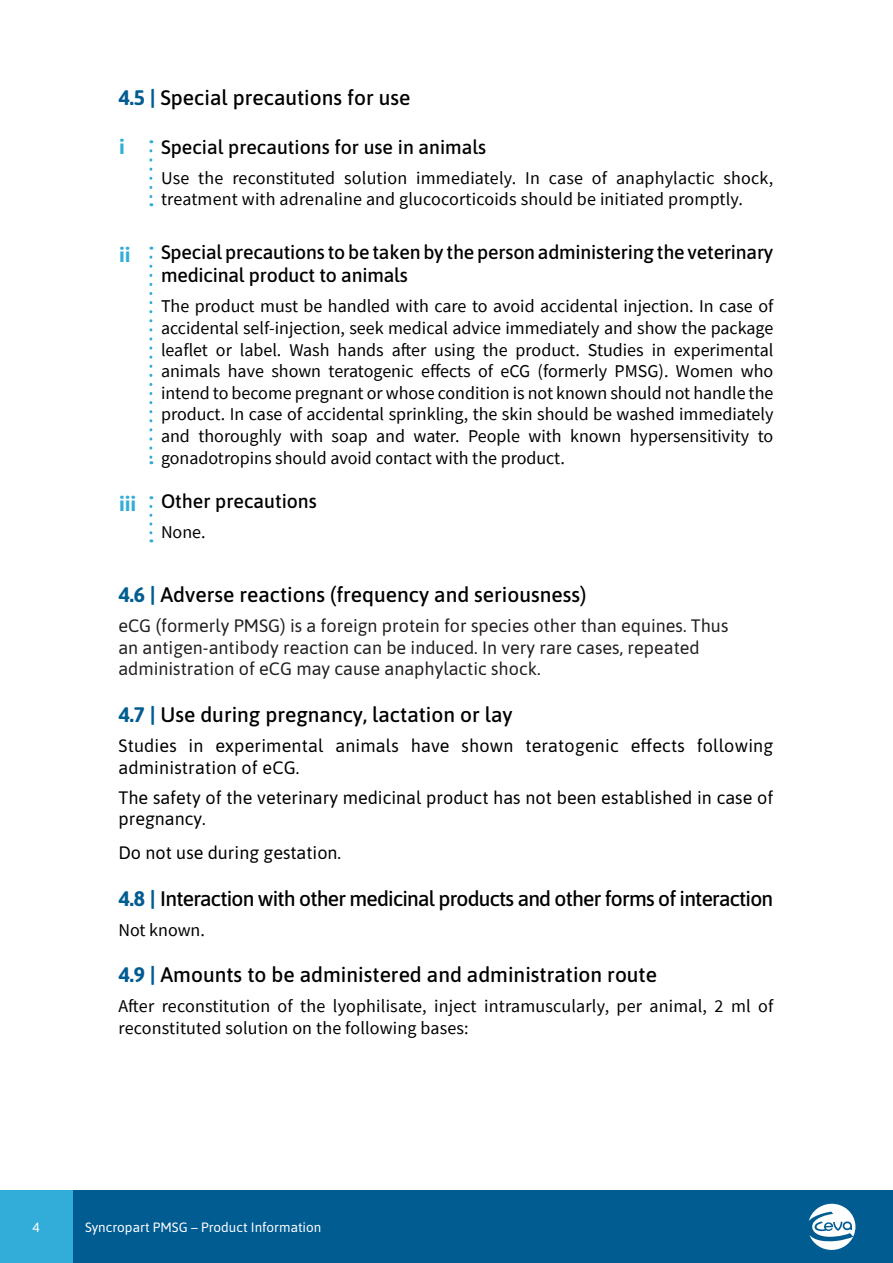
<style>
.page{position:relative;width:893px;height:1263px;background:#fff}
.page>*{position:absolute;margin:0;border:0;box-sizing:border-box;transform-origin:0 0}
.t1{font:500 21px "Asap";color:#000001}
.t2{font:500 21px "Asap";letter-spacing:-.035em;color:#000001}
.t3{font:700 21px "Source Sans Pro";color:#32add9}
.t4{font:500 19.5px/23.4px "Asap";letter-spacing:-.01em;color:#000001}
.t5{font:18px/21.6px "Source Sans Pro";letter-spacing:.01em;color:#000001}
.t6{font:18px/21.6px "Asap";color:#000001}
.t7{font:18px/21.6px "Asap";color:#231f20}
.t8{font:13.5px "Asap";color:#fff}
.s1{font-weight:700;color:#015c92}
</style>
<div class="page">
<div style="left:0;top:1191px;width:893px;height:72px;background:#015c92"></div>
<div style="left:0;top:1191px;width:72px;height:72px;background:#32add9"></div>
<hr style="left:892px;top:1191px;width:1px;height:72px;background:#32add9">
<svg style="left:809px;top:1203px;width:47px;height:47px"></svg>
<svg style="left:149px;top:151px;width:3px;height:55px"></svg>
<svg style="left:149px;top:257px;width:3px;height:207px"></svg>
<svg style="left:149px;top:506px;width:3px;height:36px"></svg>
<p class="t1" style="left:118px;top:83px;width:293px"><span class="s1">4.5 |</span> Special precautions for use</p>
<p class="t4" style="left:161px;top:134px;width:327px">Special precautions for use in animals</p>
<p class="t5" style="left:161px;top:167px;width:614px">Use the reconstituted solution immediately. In case of anaphylactic shock, treatment with adrenaline and glucocorticoids should be initiated promptly.</p>
<p class="t4" style="left:161px;top:239px;width:614px">Special precautions to be taken by the person administering the veterinary medicinal product to animals</p>
<p class="t5" style="left:161px;top:295px;width:614px;text-align:justify">The product must be handled with care to avoid accidental injection. In case of accidental self-injection, seek medical advice immediately and show the package leaflet or label. Wash hands after using the product. Studies in experimental animals have shown teratogenic effects of eCG (formerly PMSG). Women who intend to become pregnant or whose condition is not known should not handle the product. In case of accidental sprinkling, the skin should be washed immediately and thoroughly with soap and water. People with known hypersensitivity to gonadotropins should avoid contact with the product.</p>
<p class="t4" style="left:161px;top:489px;width:157px">Other precautions</p>
<p class="t5" style="left:161px;top:521px;width:46px">None.</p>
<p class="t3" style="left:119px;top:133px;width:7px">i</p>
<p class="t3" style="left:119px;top:241px;width:13px">ii</p>
<p class="t3" style="left:119px;top:489px;width:19px">iii</p>
<p class="t1" style="left:118px;top:580px;width:470px"><span class="s1">4.6 |</span> Adverse reactions (frequency and seriousness)</p>
<p class="t7" style="left:118px;top:614px;width:611px">eCG (formerly PMSG) is a foreign protein for species other than equines. Thus an antigen-antibody reaction can be induced. In very rare cases, repeated administration of eCG may cause anaphylactic shock.</p>
<p class="t1" style="left:118px;top:700px;width:396px"><span class="s1">4.7 |</span> Use during pregnancy, lactation or lay</p>
<p class="t6" style="left:118px;top:734px;width:656px">Studies in experimental animals have shown teratogenic effects following administration of eCG.</p>
<p class="t6" style="left:118px;top:786px;width:656px">The safety of the veterinary medicinal product has not been established in case of pregnancy.</p>
<p class="t6" style="left:118px;top:841px;width:224px">Do not use during gestation.</p>
<p class="t2" style="left:118px;top:883px;width:656px"><span class="s1">4.8 |</span> Interaction with other medicinal products and other forms of interaction</p>
<p class="t5" style="left:118px;top:919px;width:88px">Not known.</p>
<p class="t1" style="left:118px;top:960px;width:540px"><span class="s1">4.9 |</span> Amounts to be administered and administration route</p>
<p class="t5" style="left:118px;top:995px;width:656px">After reconstitution of the lyophilisate, inject intramuscularly, per animal, 2 ml of reconstituted solution on the following bases:</p>
<p class="t8" style="left:33px;top:1217px;width:9px">4</p>
<p class="t8" style="left:85px;top:1218px;width:238px">Syncropart PMSG – Product Information</p>
</div>
